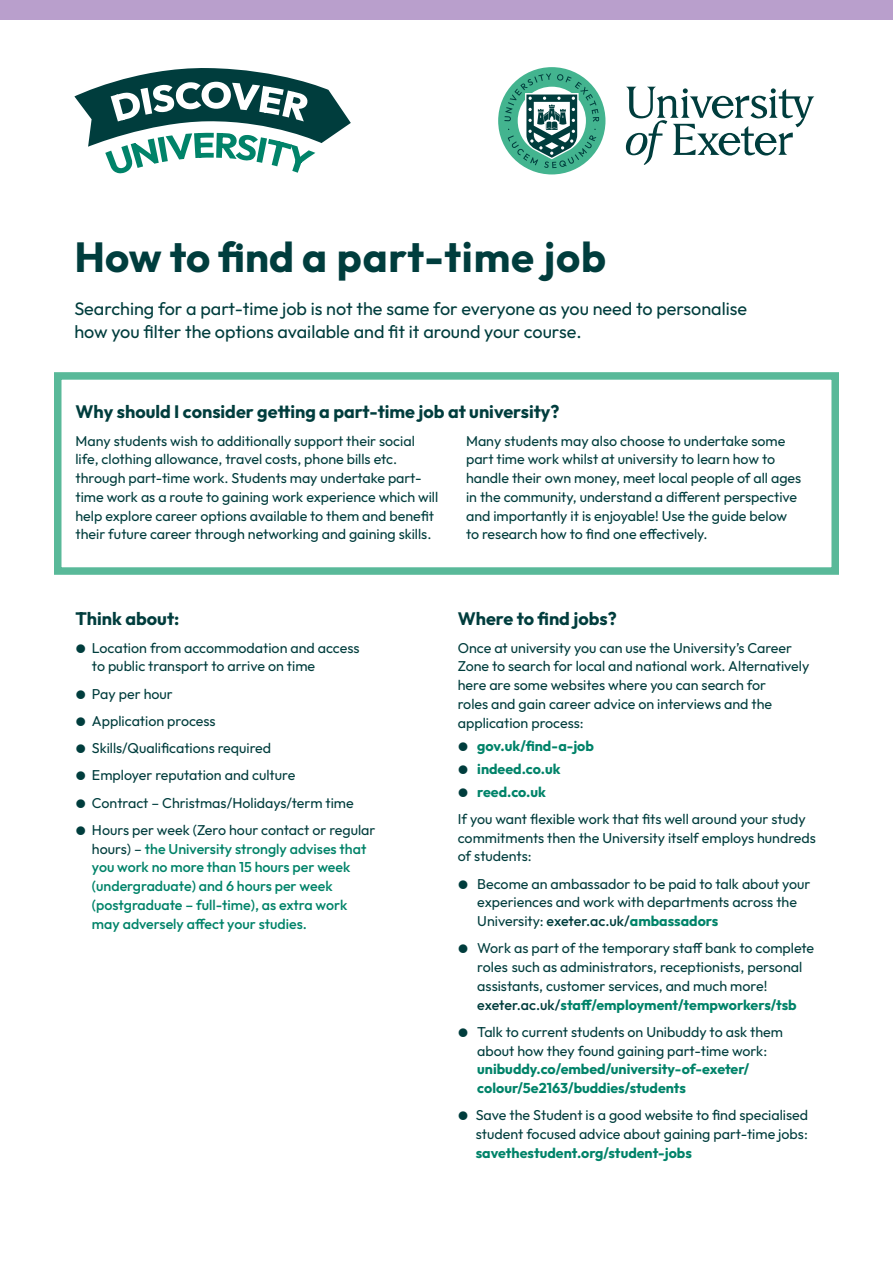
<style>
.page{position:relative;width:893px;height:1263px;background:#fff}
.page>*{position:absolute;margin:0;border:0;box-sizing:border-box;transform-origin:0 0}
.t1{font:700 42px "Outfit";letter-spacing:.02em;color:#003d3d}
.t2{font:18px/22.5px "Outfit";color:#003d3d}
.t3{font:700 18px "Outfit";color:#003d3d}
.t4{font:14.25px/18.8px "Outfit";color:#003d3d}
.t5{font:500 14.25px/18.8px "Outfit";color:#008369}
.t6{font:700 14.25px/23px "Outfit";color:#008369}
.s1{font-weight:400;color:#003d3d}
.s2{font-weight:500}
.s3{font-weight:700;color:#008369}
</style>
<div class="page">
<svg style="left:54px;top:372px;width:785px;height:203px"></svg>
<svg style="left:74px;top:68px;width:277px;height:105px"></svg>
<div style="left:0;top:0;width:893px;height:19px;background:#b99fcc"></div>
<div style="left:498px;top:67px;width:107px;height:107px;background:#43b48f;border-radius:50%"></div>
<svg style="left:504px;top:73px;width:95px;height:95px"></svg>
<svg style="left:626px;top:87px;width:188px;height:78px"></svg>
<h1 class="t1" style="left:74px;top:233px;width:533px">How to find a part-time job</h1>
<p class="t2" style="left:74px;top:298px;width:674px">Searching for a part-time job is not the same for everyone as you need to personalise how you filter the options available and fit it around your course.</p>
<p class="t3" style="left:75px;top:402px;width:486px">Why should I consider getting a part-time job at university?</p>
<p class="t4" style="left:75px;top:431px;width:364px">Many students wish to additionally support their social life, clothing allowance, travel costs, phone bills etc. through part-time work. Students may undertake part&shy;time work as a route to gaining work experience which will help explore career options available to them and benefit their future career through networking and gaining skills.</p>
<p class="t4" style="left:466px;top:431px;width:337px">Many students may also choose to undertake some part time work whilst at university to learn how to handle their own money, meet local people of all ages in the community, understand a different perspective and importantly it is enjoyable! Use the guide below to research how to find one effectively.</p>
<p class="t3" style="left:75px;top:609px;width:105px">Think about:</p>
<p class="t4" style="left:92px;top:638px;width:269px">Location from accommodation and access to public transport to arrive on time</p>
<p class="t4" style="left:92px;top:680px;width:285px;line-height:27.3px">Pay per hour<br>Application process<br>Skills/Qualifications required<br>Employer reputation and culture<br>Contract – Christmas/Holidays/term time<br>Hours per week (Zero hour contact or regular</p>
<p class="t5" style="left:92px;top:839px;width:276px"><span class="s1">hours) –</span> the University strongly advises that you work no more than 15 hours per week (undergraduate) and 6 hours per week (postgraduate – full-time), as extra work may adversely affect your studies.</p>
<p class="t3" style="left:458px;top:609px;width:160px">Where to find jobs?</p>
<p class="t4" style="left:458px;top:638px;width:353px">Once at university you can use the University’s Career Zone to search for local and national work. Alternatively here are some websites where you can search for<br>roles and gain career advice on interviews and the application process:</p>
<p class="t6" style="left:477px;top:734px;width:118px">gov.uk/find-a-job indeed.co.uk reed.co.uk</p>
<p class="t4" style="left:458px;top:809px;width:360px">If you want flexible work that fits well around your study commitments then the University itself employs hundreds of students:</p>
<p class="t4" style="left:477px;top:874px;width:335px">Become an ambassador to be paid to talk about your experiences and work with departments across the<br>University: <span class="s2">exeter.ac.uk/</span><span class="s3">ambassadors</span></p>
<p class="t4" style="left:477px;top:939px;width:338px">Work as part of the temporary staff bank to complete roles such as administrators, receptionists, personal assistants, customer services, and much more! <span class="s2">exeter.ac.uk/</span><span class="s3">staff/employment/tempworkers/tsb</span></p>
<p class="t4" style="left:477px;top:1022px;width:307px">Talk to current students on Unibuddy to ask them about how they found gaining part-time work:</p>
<p class="t6" style="left:477px;top:1060px;width:274px;line-height:18.8px">unibuddy.co/embed/university-of-exeter/ colour/5e2163/buddies/students</p>
<p class="t4" style="left:476px;top:1106px;width:334px">Save the Student is a good website to find specialised student focused advice about gaining part-time jobs:</p>
<p class="t6" style="left:476px;top:1141px;width:218px">savethestudent.org/student-jobs</p>
</div>
